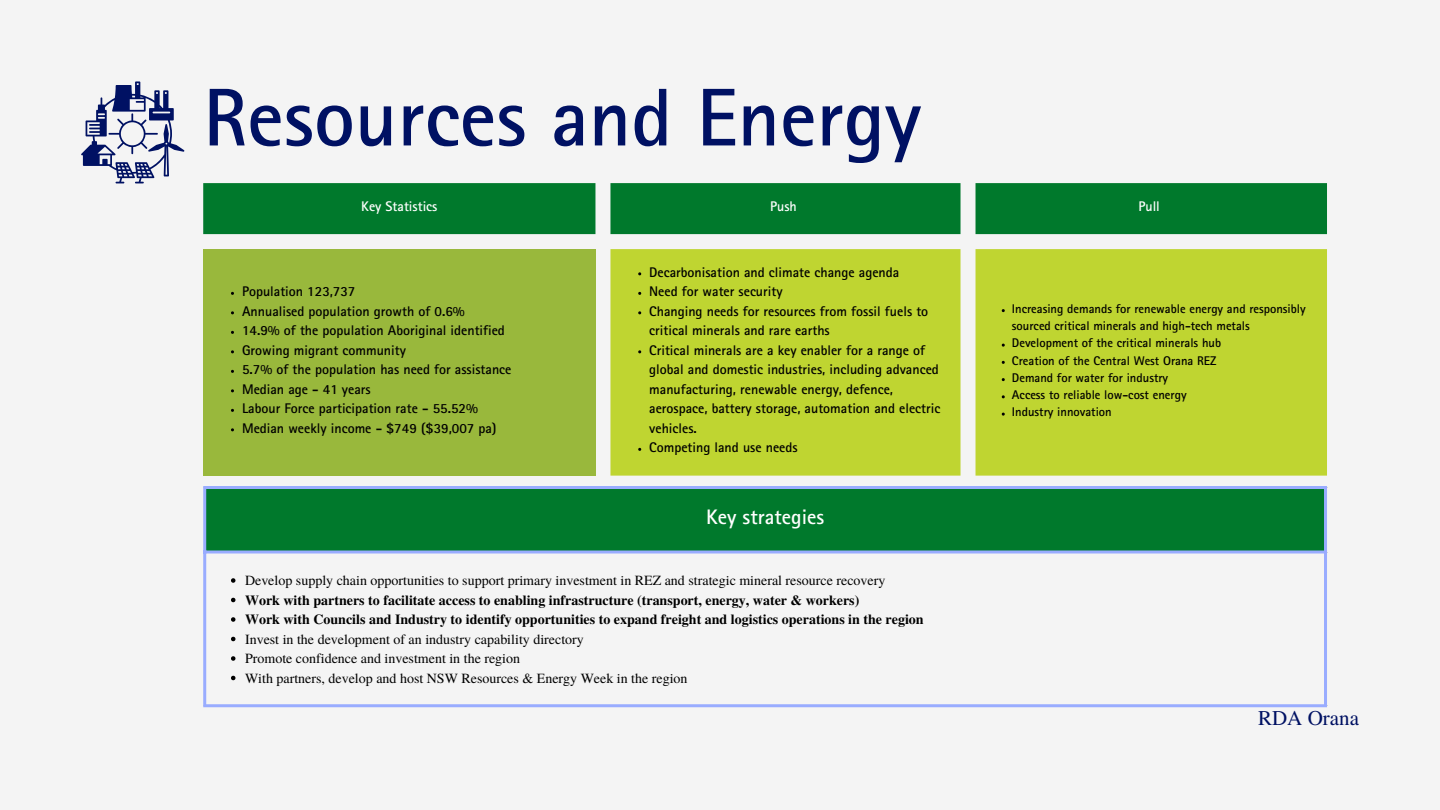
<style>
.page{position:relative;width:1440px;height:810px;background:#f4f4f4}
.page>*{position:absolute;margin:0;border:0;box-sizing:border-box;transform-origin:0 0}
.t1{font:700 82px "Rotis Sans Serif Std";color:#001163}
.t2{font:700 21px "Rotis Sans Serif Std";color:#fff}
.t3{font:21px "Te X Gyre Termes";color:#001163}
.t4{font:700 14px/19.5px "Rotis Sans Serif Std";color:#000}
.t5{font:14px/19.5px "Te X Gyre Termes";color:#000}
.t6{font:700 14px/19.5px "Te X Gyre Termes";color:#000}
.t7{font:700 14px "Rotis Sans Serif Std";color:#fff}
.t8{font:700 12.6px/17.2px "Rotis Sans Serif Std";color:#000}
</style>
<div class="page">
<div style="left:203px;top:183px;width:1124px;height:51px;background:#00792c"></div>
<div style="left:203px;top:249px;width:392px;height:227px;background:#99b83c"></div>
<div style="left:610px;top:249px;width:717px;height:227px;background:#bfd531"></div>
<div style="left:205px;top:487px;width:1121px;height:65px;background:#00792c"></div>
<svg style="left:231px;top:578px;width:4px;height:5px"></svg>
<svg style="left:231px;top:598px;width:4px;height:4px"></svg>
<svg style="left:231px;top:617px;width:4px;height:5px"></svg>
<svg style="left:231px;top:637px;width:4px;height:4px"></svg>
<svg style="left:231px;top:656px;width:4px;height:5px"></svg>
<svg style="left:231px;top:676px;width:4px;height:4px"></svg>
<hr style="left:203px;top:489px;width:3px;height:215px;background:#99acff">
<hr style="left:1324px;top:489px;width:3px;height:215px;background:#99acff">
<hr style="left:203px;top:486px;width:1124px;height:3px;background:#99acff">
<hr style="left:203px;top:551px;width:1124px;height:3px;background:#99acff">
<hr style="left:203px;top:704px;width:1124px;height:3px;background:#99acff">
<svg style="left:81px;top:81px;width:103px;height:102px"></svg>
<h1 class="t1" style="left:203px;top:89px;width:720px">Resources and Energy</h1>
<p class="t7" style="left:361px;top:201px;width:78px">Key Statistics</p>
<p class="t7" style="left:770px;top:201px;width:28px">Push</p>
<p class="t7" style="left:1138px;top:201px;width:23px">Pull</p>
<p class="t4" style="left:242px;top:284px;width:271px">Population 123,737<br>Annualised population growth of 0.6%<br>14.9% of the population Aboriginal identified Growing migrant community<br>5.7% of the population has need for assistance Median age - 41 years<br>Labour Force participation rate - 55.52% Median weekly income - $749 ($39,007 pa)</p>
<p class="t4" style="left:649px;top:264px;width:293px">Decarbonisation and climate change agenda<br>Need for water security<br>Changing needs for resources from fossil fuels to critical minerals and rare earths<br>Critical minerals are a key enabler for a range of global and domestic industries, including advanced manufacturing, renewable energy, defence, aerospace, battery storage, automation and electric vehicles.<br>Competing land use needs</p>
<h2 class="t2" style="left:706px;top:509px;width:120px">Key strategies</h2>
<p class="t5" style="left:245px;top:570px;width:642px">Develop supply chain opportunities to support primary investment in REZ and strategic mineral resource recovery</p>
<p class="t6" style="left:245px;top:589px;width:680px">Work with partners to facilitate access to enabling infrastructure (transport, energy, water &amp; workers)<br>Work with Councils and Industry to identify opportunities to expand freight and logistics operations in the region</p>
<p class="t5" style="left:245px;top:628px;width:444px">Invest in the development of an industry capability directory<br>Promote confidence and investment in the region<br>With partners, develop and host NSW Resources &amp; Energy Week in the region</p>
<p class="t8" style="left:1012px;top:302px;width:295px">Increasing demands for renewable energy and responsibly sourced critical minerals and high-tech metals Development of the critical minerals hub<br>Creation of the Central West Orana REZ<br>Demand for water for industry<br>Access to reliable low-cost energy<br>Industry innovation</p>
<h2 class="t3" style="left:1258px;top:702px;width:102px">RDA Orana</h2>
</div>
